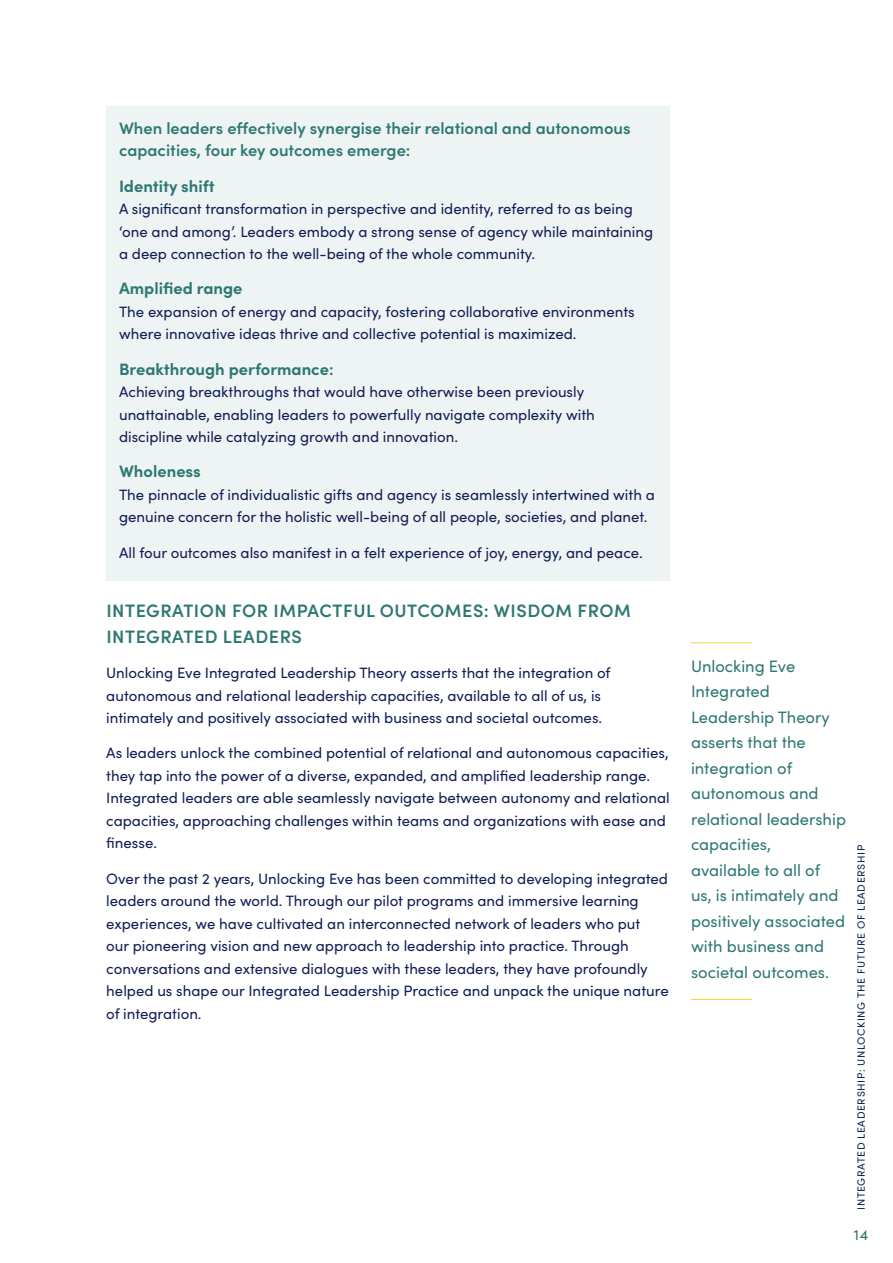
<style>
.page{position:relative;width:893px;height:1263px;background:#fff}
.page>*{position:absolute;margin:0;border:0;box-sizing:border-box;transform-origin:0 0}
.t1{font:600 18px/25.5px "Sofia Pro";letter-spacing:.03em;color:#2e7874}
.t2{font:16.5px/25.5px "Sofia Pro";color:#2e7874}
.t3{font:600 16.5px/22.5px "Sofia Pro";color:#2e7874}
.t4{font:700 16.5px "Sofia Pro";color:#2e7874}
.t5{font:15px/22.5px "Sofia Pro";color:#111f54}
.t6{font:15px "Sofia Pro";color:#2e7874}
.t7{font:10.5px "Sofia Pro";letter-spacing:.06em;color:#111f54}
.s1{font-weight:600}
</style>
<div class="page">
<div style="left:106px;top:106px;width:564px;height:474px;background:#eef4f4"></div>
<hr style="left:691px;top:999px;width:61px;height:1px;background:#ffcb3e">
<hr style="left:691px;top:642px;width:61px;height:1px;background:#ffcb3e">
<p class="t3" style="left:119px;top:116px;width:513px">When leaders effectively synergise their relational and autonomous capacities, four key outcomes emerge:</p>
<p class="t4" style="left:119px;top:173px;width:97px">Identity shift</p>
<p class="t5" style="left:119px;top:197px;width:536px">A significant transformation in perspective and identity, referred to as being ‘one and among’. Leaders embody a strong sense of agency while maintaining a deep connection to the well-being of the whole community.</p>
<p class="t4" style="left:119px;top:276px;width:125px">Amplified range</p>
<p class="t5" style="left:119px;top:299px;width:517px">The expansion of energy and capacity, fostering collaborative environments where innovative ideas thrive and collective potential is maximized.</p>
<p class="t4" style="left:119px;top:356px;width:216px">Breakthrough performance<span class="s1">:</span></p>
<p class="t5" style="left:119px;top:380px;width:477px">Achieving breakthroughs that would have otherwise been previously unattainable, enabling leaders to powerfully navigate complexity with discipline while catalyzing growth and innovation.</p>
<p class="t4" style="left:119px;top:459px;width:83px">Wholeness</p>
<p class="t5" style="left:119px;top:482px;width:537px">The pinnacle of individualistic gifts and agency is seamlessly intertwined with a genuine concern for the holistic well-being of all people, societies, and planet.</p>
<p class="t5" style="left:119px;top:540px;width:525px">All four outcomes also manifest in a felt experience of joy, energy, and peace.</p>
<p class="t1" style="left:106px;top:597px;width:526px">INTEGRATION FOR IMPACTFUL OUTCOMES: WISDOM FROM<br>INTEGRATED LEADERS</p>
<p class="t5" style="left:106px;top:661px;width:506px">Unlocking Eve Integrated Leadership Theory asserts that the integration of autonomous and relational leadership capacities, available to all of us, is intimately and positively associated with business and societal outcomes.</p>
<p class="t5" style="left:106px;top:741px;width:565px">As leaders unlock the combined potential of relational and autonomous capacities, they tap into the power of a diverse, expanded, and amplified leadership range.<br>Integrated leaders are able seamlessly navigate between autonomy and relational capacities, approaching challenges within teams and organizations with ease and finesse.</p>
<p class="t5" style="left:106px;top:866px;width:564px">Over the past 2 years, Unlocking Eve has been committed to developing integrated leaders around the world. Through our pilot programs and immersive learning experiences, we have cultivated an interconnected network of leaders who put<br>our pioneering vision and new approach to leadership into practice. Through conversations and extensive dialogues with these leaders, they have profoundly helped us shape our Integrated Leadership Practice and unpack the unique nature of integration.</p>
<p class="t2" style="left:691px;top:652px;width:157px">Unlocking Eve<br>Integrated<br>Leadership Theory asserts that the integration of autonomous and relational leadership capacities,<br>available to all of<br>us, is intimately and positively associated with business and societal outcomes.</p>
<p class="t7" style="left:853px;top:1210px;width:366px;rotate:-90deg">INTEGRATED LEADERSHIP: UNLOCKING THE FUTURE OF LEADERSHIP</p>
<p class="t6" style="left:854px;top:1224px;width:16px">14</p>
</div>
